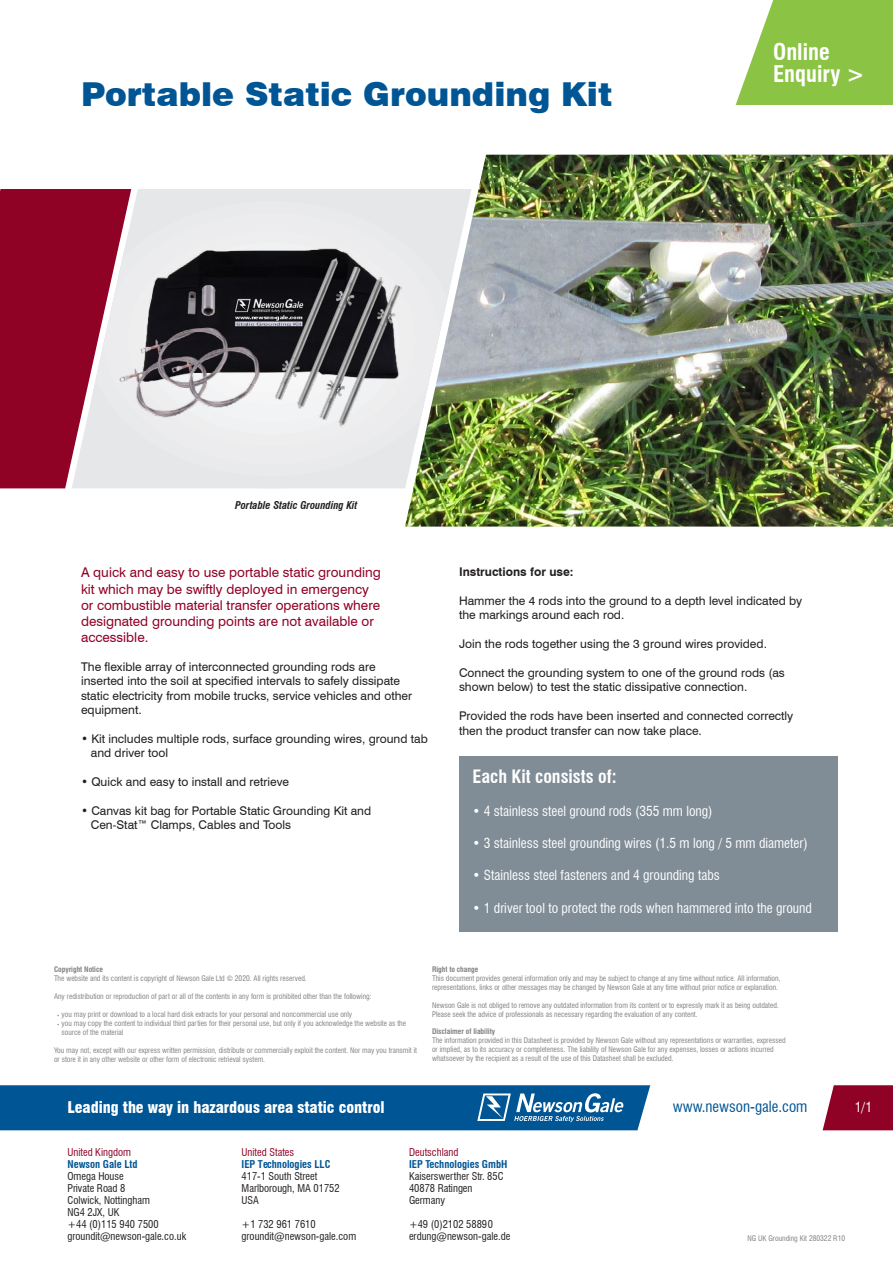
<style>
.page{position:relative;width:893px;height:1263px;background:#fff}
.page>*{position:absolute;margin:0;border:0;box-sizing:border-box;transform-origin:0 0}
.t1{font:900 33px "Swiss 721 BT";color:#005595}
.t2{font:700 condensed 22.5px/21.6px "Swiss 721 BT";color:#fff}
.t3{font:700 condensed 18px "Swiss 721 BT";color:#fff}
.White_10_5pt{font:900 condensed 15.75px "Swiss 721 BT";letter-spacing:-.005em;color:#fff}
.Web_address{font:condensed 15px "Swiss 721 BT";color:#005595}
.t4{font:condensed 13.5px "Swiss 721 BT";color:#fff}
.t5{font:13.5px/16.2px "Swiss 721 BT";color:#900126}
.t6{font:12px/14.4px "Swiss 721 BT";color:#231f20}
.t7{font:700 12px "Swiss 721 BT";color:#231f20}
.t8{font:condensed 10.5px/12px "Swiss 721 BT";color:#231f20}
.t9{font:700 condensed 10.5px "Swiss 721 BT";color:#005595}
.t10{font:condensed 10.5px "Swiss 721 BT";color:#900126}
.t11{font:italic 700 condensed 10.5px "Swiss 721 BT";color:#231f20}
.t12{font:condensed 7.5px/9px "Swiss 721 BT";color:#808285}
.t13{font:700 condensed 7.5px "Swiss 721 BT";color:#808285}
.s1{color:#fff}
</style>
<div class="page">
<div style="left:131px;top:189px;width:274px;height:299px;background:#e6e7e9"></div>
<div style="left:131px;top:195px;width:274px;height:287px;background:#e6e7e9"></div>
<div style="left:131px;top:201px;width:274px;height:275px;background:#e6e7e9"></div>
<div style="left:131px;top:207px;width:274px;height:263px;background:#e6e7e9"></div>
<div style="left:131px;top:213px;width:274px;height:251px;background:#e9eaeb"></div>
<div style="left:112px;top:219px;width:320px;height:239px;background:#ececee;border-radius:50%"></div>
<svg style="left:0;top:189px;width:131px;height:299px;background:#a3314f"></svg>
<svg style="left:736px;top:0;width:157px;height:105px;background:#98ca5a"></svg>
<img style="left:405px;top:155px;width:488px;height:371px">
<div style="left:459px;top:756px;width:378px;height:176px;background:#808c96"></div>
<img style="left:119px;top:249px;width:282px;height:177px">
<svg style="left:823px;top:1085px;width:70px;height:45px;background:#981537"></svg>
<svg style="left:0;top:1085px;width:650px;height:45px;background:#0e5e9b"></svg>
<p class="t1" style="left:81px;top:74px;width:533px">Portable Static Grounding Kit</p>
<p class="t11" style="left:235px;top:499px;width:124px">Portable Static Grounding Kit</p>
<h2 class="t2" style="left:773px;top:41px;width:93px">Online<br>Enquiry &gt;</h2>
<p class="t5" style="left:81px;top:564px;width:301px">A quick and easy to use portable static grounding kit which may be swiftly deployed in emergency or combustible material transfer operations where designated grounding points are not available or accessible.</p>
<p class="t6" style="left:81px;top:659px;width:333px">The flexible array of interconnected grounding rods are inserted into the soil at specified intervals to safely dissipate static electricity from mobile trucks, service vehicles and other equipment.</p>
<p class="t6" style="left:81px;top:731px;width:348px">• Kit includes multiple rods, surface grounding wires, ground tab <span class="s1">,,,</span>and driver tool</p>
<p class="t6" style="left:81px;top:774px;width:209px">• Quick and easy to install and retrieve</p>
<p class="t6" style="left:81px;top:803px;width:292px">• Canvas kit bag for Portable Static Grounding Kit and</p>
<p class="t6" style="left:81px;top:817px;width:212px"><span class="s1">,,,</span>Cen-Stat™ Clamps, Cables and Tools</p>
<p class="t7" style="left:459px;top:564px;width:116px">Instructions for use:</p>
<p class="t6" style="left:459px;top:593px;width:345px">Hammer the 4 rods into the ground to a depth level indicated by the markings around each rod.</p>
<p class="t6" style="left:459px;top:636px;width:309px">Join the rods together using the 3 ground wires provided.</p>
<p class="t6" style="left:459px;top:665px;width:327px">Connect the grounding system to one of the ground rods (as shown below) to test the static dissipative connection.</p>
<p class="t6" style="left:459px;top:708px;width:336px">Provided the rods have been inserted and connected correctly then the product transfer can now take place.</p>
<p class="t3" style="left:472px;top:766px;width:146px">Each Kit consists of:</p>
<p class="t4" style="left:472px;top:803px;width:242px">• 4 stainless steel ground rods (355 mm long)</p>
<p class="t4" style="left:472px;top:835px;width:337px">• 3 stainless steel grounding wires (1.5 m long / 5 mm diameter)</p>
<p class="t4" style="left:472px;top:867px;width:249px">• Stainless steel fasteners and 4 grounding tabs</p>
<p class="t4" style="left:472px;top:900px;width:341px">• 1 driver tool to protect the rods when hammered into the ground</p>
<p class="t13" style="left:54px;top:965px;width:51px">Copyright Notice</p>
<p class="t12" style="left:54px;top:974px;width:254px">The website and its content is copyright of Newson Gale Ltd © 2020. All rights reserved.</p>
<p class="t12" style="left:54px;top:992px;width:319px">Any redistribution or reproduction of part or all of the contents in any form is prohibited other than the following:</p>
<p class="t12" style="left:61px;top:1010px;width:292px">you may print or download to a local hard disk extracts for your personal and noncommercial use only</p>
<p class="t12" style="left:54px;top:1019px;width:354px;text-indent:7px">you may copy the content to individual third parties for their personal use, but only if you acknowledge the website as the <span class="s1">,,,,</span>source of the material</p>
<p class="t12" style="left:54px;top:1046px;width:365px">You may not, except with our express written permission, distribute or commercially exploit the content. Nor may you transmit it or store it in any other website or other form of electronic retrieval system.</p>
<p class="t13" style="left:432px;top:965px;width:48px">Right to change</p>
<p class="t12" style="left:432px;top:974px;width:350px">This document provides general information only and may be subject to change at any time without notice. All information, representations, links or other messages may be changed by Newson Gale at any time without prior notice or explanation.</p>
<p class="t12" style="left:432px;top:1001px;width:348px">Newson Gale is not obliged to remove any outdated information from its content or to expressly mark it as being outdated.<br>Please seek the advice of professionals as necessary regarding the evaluation of any content.</p>
<p class="t13" style="left:432px;top:1027px;width:65px">Disclaimer of liability</p>
<p class="t12" style="left:432px;top:1036px;width:355px">The information provided in this Datasheet is provided by Newson Gale without any representations or warranties, expressed or implied, as to its accuracy or completeness. The liability of Newson Gale for any expenses, losses or actions incurred whatsoever by the recipient as a result of the use of this Datasheet shall be excluded.</p>
<p class="White_10_5pt" style="left:68px;top:1098px;width:319px">Leading the way in hazardous area static control</p>
<p class="Web_address" style="left:673px;top:1098px;width:136px">www.newson-gale.com</p>
<p class="t4" style="left:855px;top:1099px;width:19px">1/1</p>
<h3 class="t10" style="left:67px;top:1145px;width:65px">United Kingdom</h3>
<h3 class="t9" style="left:67px;top:1157px;width:72px">Newson Gale Ltd</h3>
<h3 class="t8" style="left:67px;top:1170px;width:120px">Omega House<br>Private Road 8<br>Colwick, Nottingham<br>NG4 2JX, UK<br>+44 (0)115 940 7500 groundit@newson-gale.co.uk</h3>
<h3 class="t10" style="left:242px;top:1145px;width:54px">United States</h3>
<h3 class="t9" style="left:242px;top:1157px;width:90px">IEP Technologies LLC</h3>
<h3 class="t8" style="left:242px;top:1170px;width:100px">417-1 South Street<br>Marlborough, MA 01752<br>USA</h3>
<h3 class="t8" style="left:242px;top:1218px;width:116px">+1 732 961 7610 groundit@newson-gale.com</h3>
<h3 class="t10" style="left:409px;top:1145px;width:51px">Deutschland</h3>
<h3 class="t9" style="left:409px;top:1157px;width:100px">IEP Technologies GmbH</h3>
<h3 class="t8" style="left:409px;top:1170px;width:96px">Kaiserswerther Str. 85C<br>40878 Ratingen<br>Germany</h3>
<h3 class="t8" style="left:409px;top:1218px;width:103px">+49 (0)2102 5889 0 erdung@newson-gale.de</h3>
<p class="t12" style="left:747px;top:1234px;width:99px">NG UK Grounding Kit 280322 R10</p>
</div>
